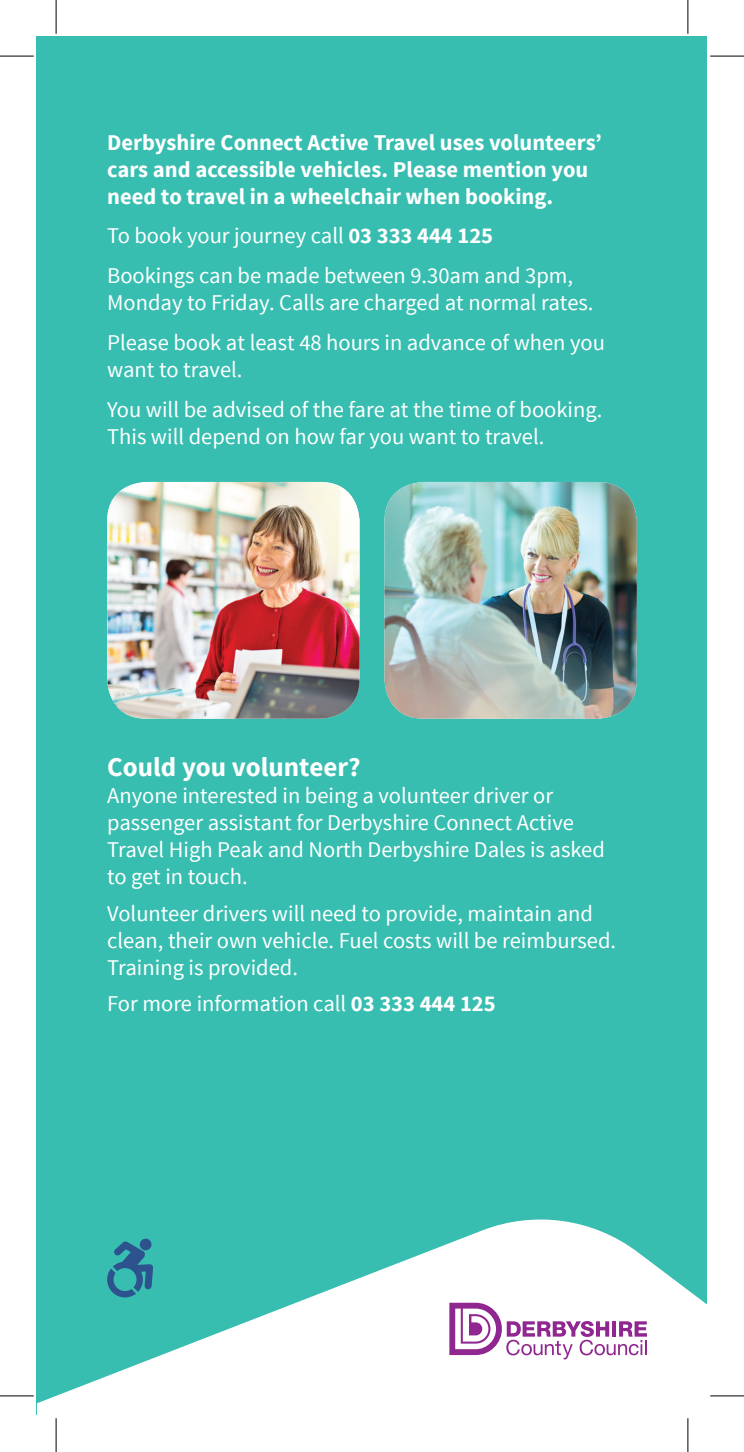
<style>
.page{position:relative;width:744px;height:1452px;background:#fff}
.page>*{position:absolute;margin:0;border:0;box-sizing:border-box;transform-origin:0 0}
.t1{font:700 27px "Source Sans Pro";color:#fff}
.t2{font:22.5px/27px "Source Sans Pro";color:#fff}
.t3{font:700 22.5px/27px "Source Sans Pro";color:#fff}
.s1{font-weight:700}
</style>
<div class="page">
<div style="left:37px;top:37px;width:670px;height:1378px;background:#37beb0"></div>
<svg style="left:37px;top:1219px;width:670px;height:196px;fill:#fff"></svg>
<svg style="left:449px;top:1302px;width:198px;height:57px;background:#dec0de"></svg>
<svg style="left:140px;top:1238px;width:11px;height:12px"></svg>
<svg style="left:107px;top:1241px;width:46px;height:56px"></svg>
<img style="left:107px;top:482px;width:252px;height:236px">
<img style="left:384px;top:482px;width:252px;height:236px">
<hr style="left:0;top:56px;width:34px;height:1px;background:#000">
<hr style="left:710px;top:56px;width:34px;height:1px;background:#000">
<hr style="left:0;top:1395px;width:34px;height:1px;background:#000">
<hr style="left:710px;top:1395px;width:34px;height:1px;background:#000">
<hr style="left:56px;top:0;width:1px;height:34px;background:#000">
<hr style="left:56px;top:1418px;width:1px;height:34px;background:#000">
<hr style="left:687px;top:0;width:1px;height:34px;background:#000">
<hr style="left:687px;top:1418px;width:1px;height:34px;background:#000">
<p class="t3" style="left:107px;top:129px;width:496px">Derbyshire Connect Active Travel uses volunteers’ cars and accessible vehicles. Please mention you need to travel in a wheelchair when booking.</p>
<p class="t2" style="left:107px;top:216px;width:467px;line-height:39.8px">To book your journey call <span class="s1">03 333 444 125<br></span>Bookings can be made between 9.30am and 3pm,</p>
<p class="t2" style="left:107px;top:283px;width:499px;line-height:39.8px">Monday to Friday. Calls are charged at normal rates.<br>Please book at least 48 hours in advance of when you</p>
<p class="t2" style="left:107px;top:350px;width:496px;line-height:39.8px">want to travel.<br>You will be advised of the fare at the time of booking.</p>
<p class="t2" style="left:107px;top:423px;width:438px">This will depend on how far you want to travel.</p>
<p class="t1" style="left:107px;top:749px;width:255px">Could you volunteer?</p>
<p class="t2" style="left:107px;top:782px;width:499px">Anyone interested in being a volunteer driver or passenger assistant for Derbyshire Connect Active Travel High Peak and North Derbyshire Dales is asked to get in touch.</p>
<p class="t2" style="left:107px;top:900px;width:510px">Volunteer drivers will need to provide, maintain and clean, their own vehicle. Fuel costs will be reimbursed.<br>Training is provided.</p>
<p class="t2" style="left:107px;top:990px;width:390px">For more information call <span class="s1">03 333 444 125</span></p>
</div>
